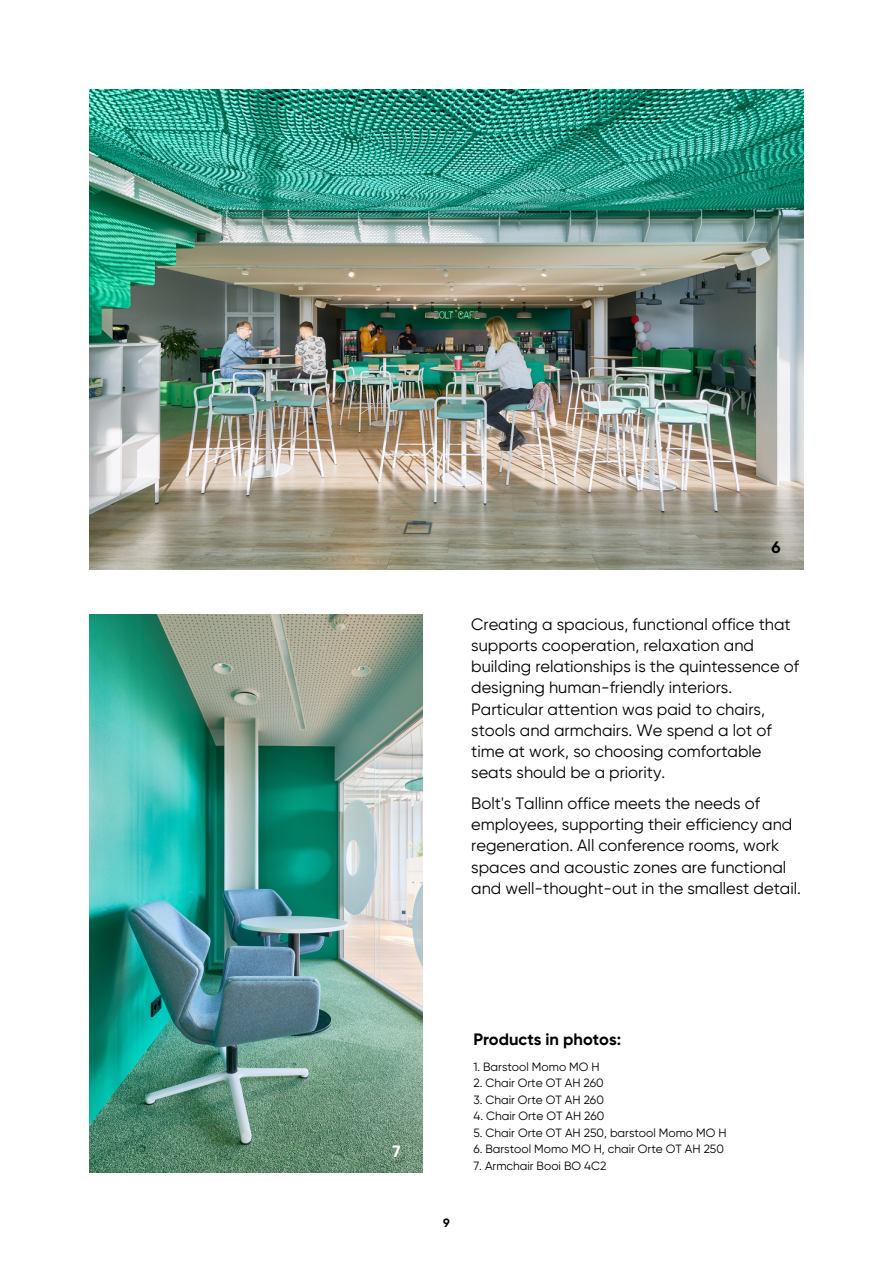
<style>
.page{position:relative;width:893px;height:1264px;background:#fff}
.page>*{position:absolute;margin:0;border:0;box-sizing:border-box;transform-origin:0 0}
.t1{font:16.5px/21.3px "Gilroy";color:#000}
.t2{font:700 16.5px "Gilroy";color:#000}
.t3{font:700 16.5px "Gilroy";color:#fff}
.t4{font:12px "Gilroy";color:#000}
.t5{font:700 12px "Gilroy";color:#000}
</style>
<div class="page">
<img style="left:89px;top:89px;width:714px;height:480px">
<img style="left:89px;top:615px;width:333px;height:557px">
<p class="t2" style="left:771px;top:537px;width:11px">6</p>
<p class="t1" style="left:471px;top:613px;width:329px">Creating a spacious, functional office that supports cooperation, relaxation and building relationships is the quintessence of designing human-friendly interiors.<br>Particular attention was paid to chairs, stools and armchairs. We spend a lot of time at work, so choosing comfortable seats should be a priority.</p>
<p class="t1" style="left:471px;top:792px;width:331px">Bolt's Tallinn office meets the needs of employees, supporting their efficiency and regeneration. All conference rooms, work spaces and acoustic zones are functional and well-thought-out in the smallest detail.</p>
<p class="t3" style="left:392px;top:1141px;width:10px">7</p>
<p class="t5" style="left:443px;top:1215px;width:8px">9</p>
<p class="t2" style="left:473px;top:1029px;width:149px">Products in photos:</p>
<p class="t4" style="left:473px;top:1059px;width:128px">1. Barstool Momo MO H</p>
<p class="t4" style="left:473px;top:1076px;width:132px">2. Chair Orte OT AH 260</p>
<p class="t4" style="left:473px;top:1092px;width:132px">3. Chair Orte OT AH 260</p>
<p class="t4" style="left:473px;top:1109px;width:133px">4. Chair Orte OT AH 260</p>
<p class="t4" style="left:473px;top:1125px;width:255px">5. Chair Orte OT AH 250, barstool Momo MO H</p>
<p class="t4" style="left:473px;top:1142px;width:252px">6. Barstool Momo MO H, chair Orte OT AH 250</p>
<p class="t4" style="left:473px;top:1158px;width:134px">7. Armchair Booi BO 4C2</p>
</div>
